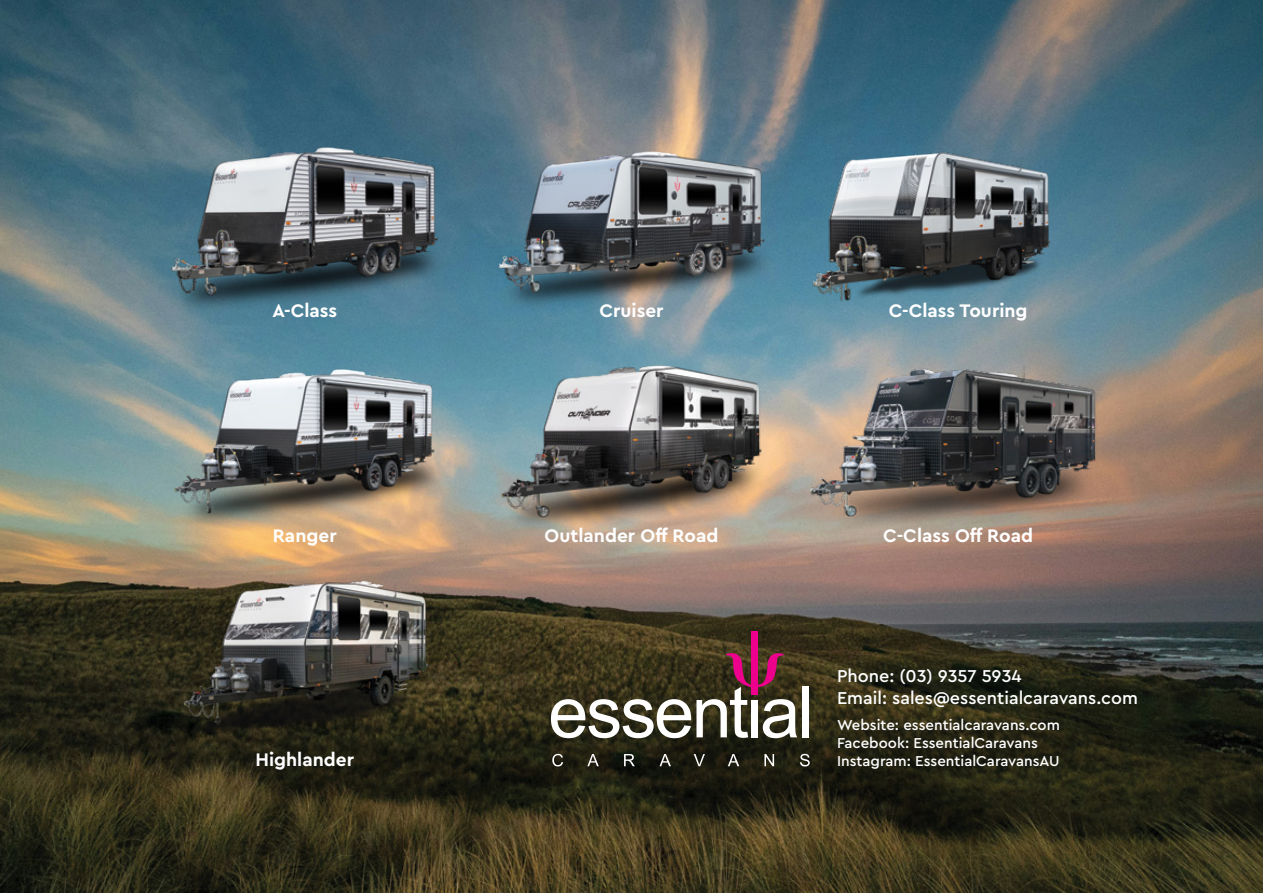
<style>
.page{position:relative;width:1263px;height:893px;background:#fff}
.page>*{position:absolute;margin:0;border:0;box-sizing:border-box;transform-origin:0 0}
.t1{font:700 19.05px "Cera Pro";color:#fff}
.t2{font:500 18px/21.6px "Cera Pro";color:#fff}
.t3{font:500 15px/18px "Cera Pro";color:#fff}
</style>
<div class="page">
<img style="left:0;top:0;width:1263px;height:893px">
<div style="left:751px;top:631px;width:7px;height:64px;background:#ec008c"></div>
<div style="left:802px;top:686px;width:7px;height:51px;background:#fff"></div>
<svg style="left:552px;top:754px;width:11px;height:12px"></svg>
<svg style="left:587px;top:754px;width:12px;height:12px"></svg>
<svg style="left:624px;top:754px;width:11px;height:12px"></svg>
<svg style="left:659px;top:754px;width:12px;height:12px"></svg>
<svg style="left:694px;top:754px;width:11px;height:12px"></svg>
<svg style="left:728px;top:754px;width:11px;height:12px"></svg>
<svg style="left:764px;top:754px;width:10px;height:12px"></svg>
<svg style="left:800px;top:754px;width:10px;height:12px"></svg>
<svg style="left:551px;top:649px;width:246px;height:89px"></svg>
<img style="left:157px;top:122px;width:295px;height:194px">
<img style="left:160px;top:345px;width:289px;height:193px">
<img style="left:162px;top:566px;width:289px;height:184px">
<img style="left:487px;top:126px;width:289px;height:190px">
<img style="left:493px;top:349px;width:277px;height:185px">
<img style="left:811px;top:341px;width:294px;height:200px">
<img style="left:805px;top:144px;width:260px;height:173px">
<p class="t1" style="left:272px;top:298px;width:66px">A-Class</p>
<p class="t1" style="left:273px;top:522px;width:65px">Ranger</p>
<p class="t1" style="left:256px;top:747px;width:100px">Highlander</p>
<p class="t1" style="left:599px;top:298px;width:66px">Cruiser</p>
<p class="t1" style="left:545px;top:522px;width:175px">Outlander Off Road</p>
<p class="t1" style="left:889px;top:298px;width:140px">C-Class Touring</p>
<p class="t1" style="left:883px;top:522px;width:151px">C-Class Off Road</p>
<p class="t2" style="left:837px;top:665px;width:302px">Phone: (03) 9357 5934<br>Email: sales@essentialcaravans.com</p>
<p class="t3" style="left:837px;top:716px;width:224px">Website: essentialcaravans.com<br>Facebook: EssentialCaravans<br>Instagram: EssentialCaravansAU</p>
</div>
